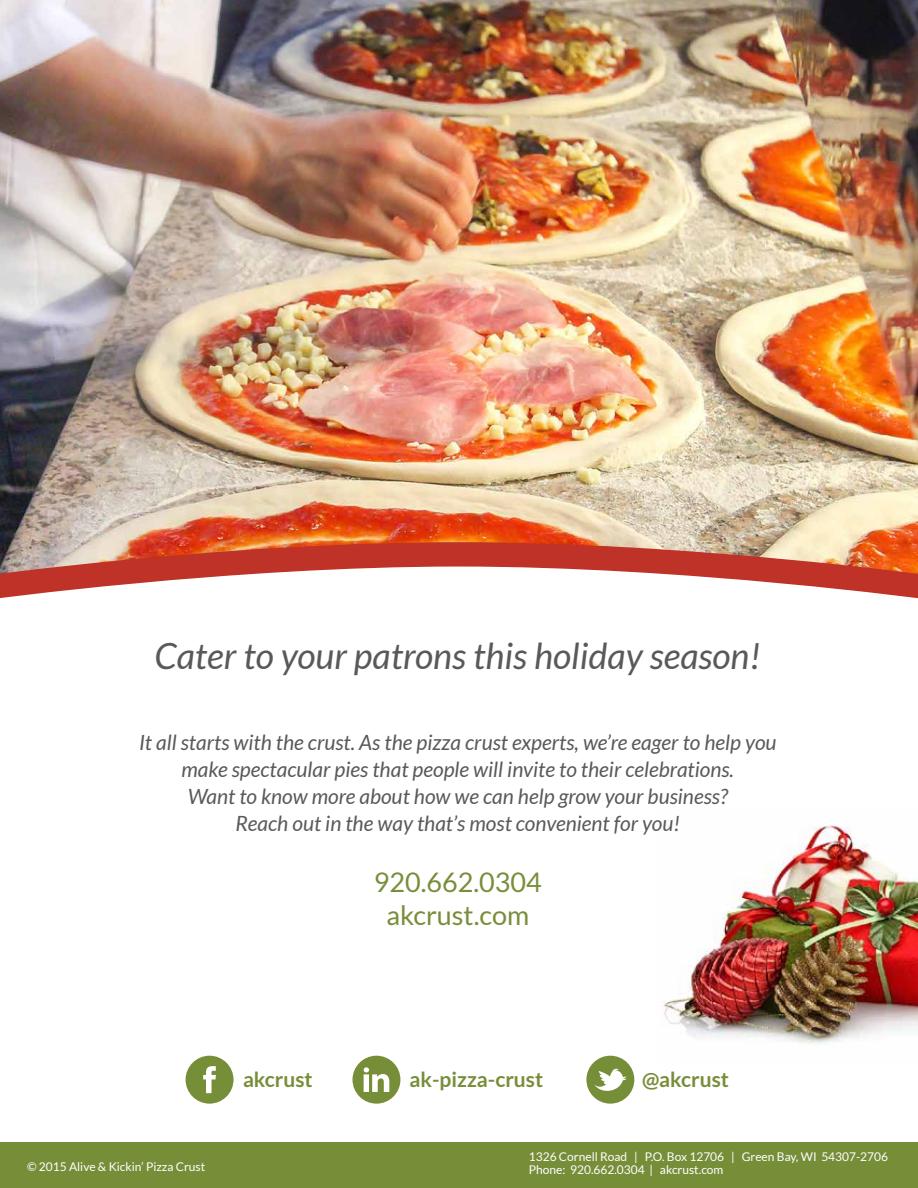
<style>
.page{position:relative;width:918px;height:1188px;background:#fff}
.page>*{position:absolute;margin:0;border:0;box-sizing:border-box;transform-origin:0 0}
.t1{font:italic 36px "Lato";color:#58595b}
.t2{font:27px/33px "Lato";color:#778e39;text-align:center}
.t3{font:italic 21px/27px "Lato";color:#58595b;text-align:center}
.t4{font:700 21px "Lato";color:#778e39}
.t5{font:12px "Lato";color:#fff}
</style>
<div class="page">
<img style="left:662px;top:825px;width:256px;height:220px">
<img style="left:0;top:0;width:918px;height:542px">
<svg style="left:0;top:542px;width:918px;height:57px"></svg>
<div style="left:0;top:1142px;width:918px;height:46px;background:#778e39"></div>
<svg style="left:586px;top:1056px;width:48px;height:48px"></svg>
<svg style="left:186px;top:1056px;width:48px;height:48px"></svg>
<svg style="left:352px;top:1056px;width:48px;height:48px"></svg>
<h1 class="t1" style="left:155px;top:635px;width:608px">Cater to your patrons this holiday season!</h1>
<p class="t3" style="left:139px;top:729px;width:639px">It all starts with the crust. As the pizza crust experts, we’re eager to help you make spectacular pies that people will invite to their celebrations.<br>Want to know more about how we can help grow your business?<br>Reach out in the way that’s most convenient for you!</p>
<p class="t2" style="left:374px;top:866px;width:170px">920.662.0304 akcrust.com</p>
<p class="t4" style="left:243px;top:1067px;width:71px">akcrust</p>
<p class="t4" style="left:410px;top:1067px;width:135px">ak-pizza-crust</p>
<p class="t4" style="left:642px;top:1067px;width:89px">@akcrust</p>
<p class="t5" style="left:529px;top:1150px;width:361px">1326 Cornell Road | P.O. Box 12706 | Green Bay, WI 54307-2706</p>
<p class="t5" style="left:27px;top:1160px;width:180px">© 2015 Alive &amp; Kickin’ Pizza Crust</p>
<p class="t5" style="left:529px;top:1163px;width:196px">Phone: 920.662.0304 | akcrust.com</p>
</div>
